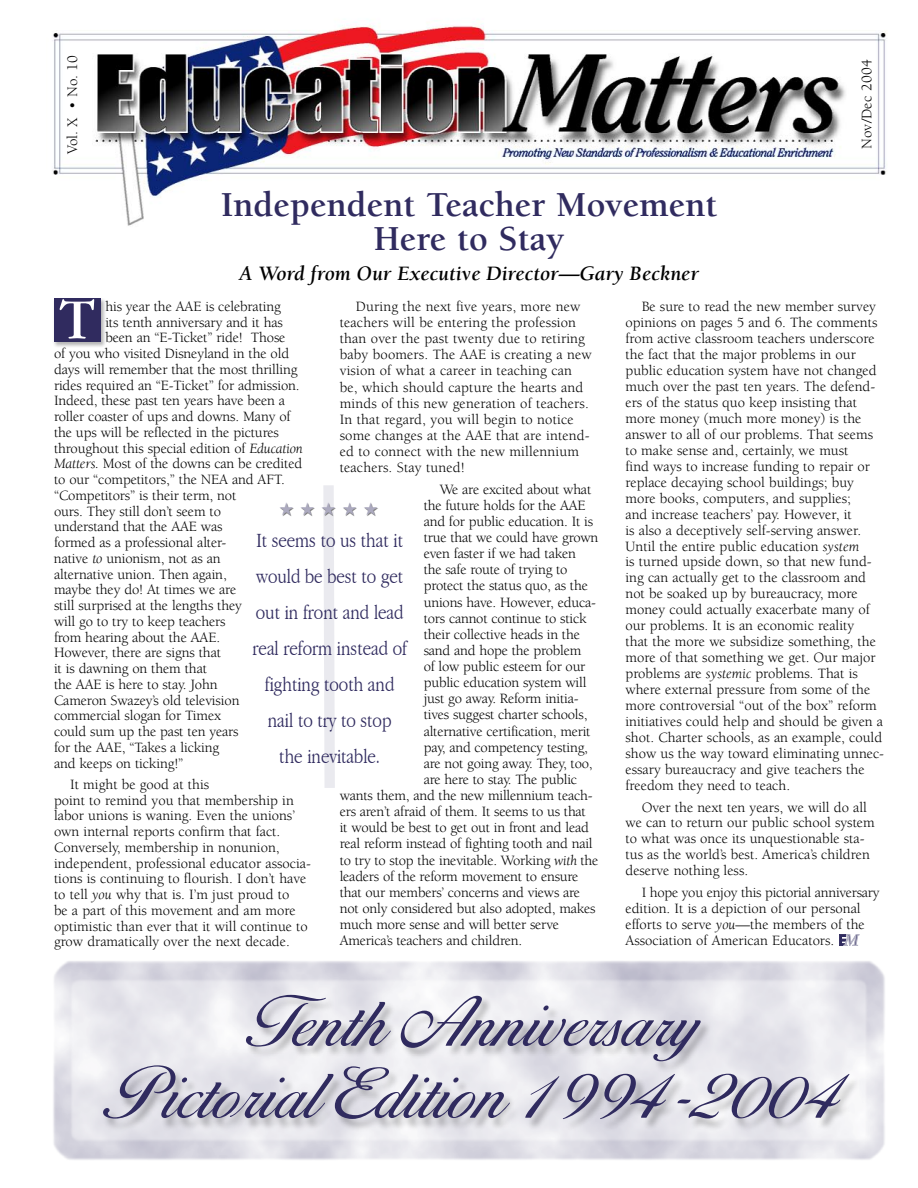
<style>
.page{position:relative;width:918px;height:1188px;background:#fff}
.page>*{position:absolute;margin:0;border:0;box-sizing:border-box;transform-origin:0 0}
.t1{font:67.5px/72px "OPTI Dianna Script Light Agen";color:#302b5f;text-align:center}
.t2{font:59.4px "Garamond IT Cby BT";color:#fff}
.t3{font:700 36px/34.5px "Berkeley";color:#302b5f;text-align:center}
.t4{font:300 condensed 21px/36px "Garamond";color:#302b5f;text-align:center}
.t5{font:italic 700 21px "Berkeley";color:#000}
.t6{font:18px "Zapf Dingbats ITC";color:#7c7c7c}
.t7{font:15px "Berkeley";letter-spacing:.015em;color:#000}
.t8{font:14.7px/16px "Berkeley";color:#000}
.s1{font-style:italic}
</style>
<div class="page">
<img style="left:53px;top:961px;width:832px;height:199px">
<img style="left:52px;top:23px;width:834px;height:203px">
<svg style="left:323px;top:485px;width:12px;height:303px"></svg>
<div style="left:52px;top:296px;width:55px;height:52px;background:#000;opacity:.3"></div>
<div style="left:54px;top:298px;width:47px;height:44px;background:#302b5f"></div>
<div style="left:101px;top:994px;width:760px;height:138px;background:#000;opacity:.27"></div>
<svg style="left:839px;top:934px;width:20px;height:12px"></svg>
<p class="t7" style="left:65px;top:154px;width:100px;rotate:-90deg">Vol. X • No. 10</p>
<h3 class="t3" style="left:221px;top:188px;width:498px">Independent Teacher Movement<br>Here to Stay</h3>
<h3 class="t5" style="left:239px;top:262px;width:462px">A Word from Our Executive Director—Gary Beckner</h3>
<p class="t7" style="left:859px;top:149px;width:92px;rotate:-90deg">Nov/Dec 2004</p>
<h2 class="t2" style="left:59px;top:284px;width:37px">T</h2>
<p class="t8" style="left:340px;top:299px;width:254px;text-indent:16px">During the next five years, more new teachers will be entering the profession than over the past twenty due to retiring baby boomers. The AAE is creating a new vision of what a career in teaching can be, which should capture the hearts and minds of this new generation of teachers.<br>In that regard, you will begin to notice some changes at the AAE that are intend&shy;ed to connect with the new millennium teachers. Stay tuned!</p>
<p class="t8" style="left:440px;top:481px;width:153px">We are excited about what</p>
<p class="t8" style="left:424px;top:497px;width:163px">the future holds for the AAE</p>
<p class="t8" style="left:424px;top:514px;width:171px">and for public education. It is</p>
<p class="t8" style="left:424px;top:530px;width:176px">true that we could have grown</p>
<p class="t8" style="left:424px;top:546px;width:154px">even faster if we had taken</p>
<p class="t8" style="left:424px;top:562px;width:145px">the safe route of trying to</p>
<p class="t8" style="left:424px;top:578px;width:166px">protect the status quo, as the</p>
<p class="t8" style="left:424px;top:594px;width:174px">unions have. However, educa-</p>
<p class="t8" style="left:424px;top:610px;width:164px">tors cannot continue to stick</p>
<p class="t8" style="left:424px;top:626px;width:158px">their collective heads in the</p>
<p class="t8" style="left:424px;top:643px;width:159px">sand and hope the problem</p>
<p class="t8" style="left:424px;top:659px;width:163px">of low public esteem for our</p>
<p class="t8" style="left:424px;top:675px;width:164px">public education system will</p>
<p class="t8" style="left:424px;top:691px;width:156px">just go away. Reform initia-</p>
<p class="t8" style="left:424px;top:707px;width:165px">tives suggest charter schools,</p>
<p class="t8" style="left:424px;top:723px;width:168px">alternative certification, merit</p>
<p class="t8" style="left:424px;top:739px;width:166px">pay, and competency testing,</p>
<p class="t8" style="left:424px;top:755px;width:170px">are not going away. They, too,</p>
<p class="t8" style="left:424px;top:772px;width:155px">are here to stay. The public</p>
<p class="t8" style="left:340px;top:788px;width:254px">wants them, and the new millennium teach-</p>
<p class="t8" style="left:340px;top:804px;width:248px">ers aren’t afraid of them. It seems to us that</p>
<p class="t8" style="left:340px;top:820px;width:251px">it would be best to get out in front and lead</p>
<p class="t8" style="left:340px;top:836px;width:254px">real reform instead of fighting tooth and nail</p>
<p class="t8" style="left:340px;top:852px;width:260px">to try to stop the inevitable. Working <span class="s1">with</span> the</p>
<p class="t8" style="left:340px;top:868px;width:240px">leaders of the reform movement to ensure</p>
<p class="t8" style="left:340px;top:884px;width:242px">that our members’ concerns and views are</p>
<p class="t8" style="left:340px;top:901px;width:257px">not only considered but also adopted, makes</p>
<p class="t8" style="left:340px;top:917px;width:221px">much more sense and will better serve</p>
<p class="t8" style="left:340px;top:933px;width:184px">America’s teachers and children.</p>
<p class="t8" style="left:105px;top:299px;width:177px">his year the AAE is celebrating</p>
<p class="t8" style="left:105px;top:314px;width:179px">its tenth anniversary and it has</p>
<p class="t8" style="left:105px;top:330px;width:182px">been an “E-Ticket” ride! Those</p>
<p class="t8" style="left:54px;top:346px;width:237px">of you who visited Disneyland in the old</p>
<p class="t8" style="left:54px;top:362px;width:245px">days will remember that the most thrilling</p>
<p class="t8" style="left:54px;top:377px;width:247px">rides required an “E-Ticket” for admission.</p>
<p class="t8" style="left:54px;top:393px;width:233px">Indeed, these past ten years have been a</p>
<p class="t8" style="left:54px;top:409px;width:238px">roller coaster of ups and downs. Many of</p>
<p class="t8" style="left:54px;top:425px;width:227px">the ups will be reflected in the pictures</p>
<p class="t8" style="left:54px;top:440px;width:251px">throughout this special edition of <span class="s1">Education</span></p>
<p class="t8" style="left:54px;top:456px;width:250px"><span class="s1">Matters.</span> Most of the downs can be credited</p>
<p class="t8" style="left:54px;top:472px;width:232px">to our “competitors,” the NEA and AFT.</p>
<p class="t8" style="left:54px;top:488px;width:184px">“Competitors” is their term, not</p>
<p class="t8" style="left:54px;top:503px;width:169px">ours. They still don’t seem to</p>
<p class="t8" style="left:54px;top:519px;width:170px">understand that the AAE was</p>
<p class="t8" style="left:54px;top:535px;width:174px">formed as a professional alter-</p>
<p class="t8" style="left:54px;top:551px;width:168px">native <span class="s1">to</span> unionism, not as an</p>
<p class="t8" style="left:54px;top:566px;width:174px">alternative union. Then again,</p>
<p class="t8" style="left:54px;top:582px;width:184px">maybe they do! At times we are</p>
<p class="t8" style="left:54px;top:598px;width:190px">still surprised at the lengths they</p>
<p class="t8" style="left:54px;top:614px;width:173px">will go to try to keep teachers</p>
<p class="t8" style="left:54px;top:629px;width:168px">from hearing about the AAE.</p>
<p class="t8" style="left:54px;top:645px;width:169px">However, there are signs that</p>
<p class="t8" style="left:54px;top:661px;width:155px">it is dawning on them that</p>
<p class="t8" style="left:54px;top:677px;width:165px">the AAE is here to stay. John</p>
<p class="t8" style="left:54px;top:692px;width:187px">Cameron Swazey’s old television</p>
<p class="t8" style="left:54px;top:708px;width:169px">commercial slogan for Timex</p>
<p class="t8" style="left:54px;top:724px;width:186px">could sum up the past ten years</p>
<p class="t8" style="left:54px;top:740px;width:167px">for the AAE, “Takes a licking</p>
<p class="t8" style="left:54px;top:755px;width:131px">and keeps on ticking!”</p>
<p class="t8" style="left:54px;top:777px;width:258px;text-indent:16px">It might be good at this<br>point to remind you that membership in labor unions is waning. Even the unions’ own internal reports confirm that fact.<br>Conversely, membership in nonunion, independent, professional educator associa&shy;tions is continuing to flourish. I don’t have to tell <span class="s1">you</span> why that is. I’m just proud to<br>be a part of this movement and am more optimistic than ever that it will continue to grow dramatically over the next decade.</p>
<p class="t6" style="left:280px;top:501px;width:101px">★ ★ ★ ★ ★</p>
<h3 class="t4" style="left:252px;top:522px;width:156px">It seems to us that it would be best to get out in front and lead real reform instead of fighting tooth and nail to try to stop<br>the inevitable.</h3>
<p class="t8" style="left:625px;top:299px;width:260px;text-indent:16px">Be sure to read the new member survey opinions on pages 5 and 6. The comments from active classroom teachers underscore the fact that the major problems in our public education system have not changed much over the past ten years. The defend&shy;ers of the status quo keep insisting that more money (much more money) is the answer to all of our problems. That seems to make sense and, certainly, we must<br>find ways to increase funding to repair or replace decaying school buildings; buy more books, computers, and supplies;<br>and increase teachers’ pay. However, it<br>is also a deceptively self-serving answer.<br>Until the entire public education <span class="s1">system<br></span>is turned upside down, so that new fund&shy;ing can actually get to the classroom and not be soaked up by bureaucracy, more money could actually exacerbate many of our problems. It is an economic reality<br>that the more we subsidize something, the more of that something we get. Our major problems are <span class="s1">systemic</span> problems<span class="s1">.</span> That is where external pressure from some of the more controversial “out of the box” reform initiatives could help and should be given a shot. Charter schools, as an example, could show us the way toward eliminating unnec&shy;essary bureaucracy and give teachers the freedom they need to teach.</p>
<p class="t8" style="left:626px;top:799px;width:251px;text-indent:16px">Over the next ten years, we will do all we can to return our public school system to what was once its unquestionable sta&shy;tus as the world’s best. America’s children deserve nothing less.</p>
<p class="t8" style="left:625px;top:885px;width:256px;text-indent:16px">I hope you enjoy this pictorial anniversary edition. It is a depiction of our personal efforts to serve <span class="s1">you</span>—the members of the Association of American Educators.</p>
<h1 class="t1" style="left:99px;top:984px;width:742px">Tenth Anniversary<br>Pictorial Edition 1994-2004</h1>
</div>
